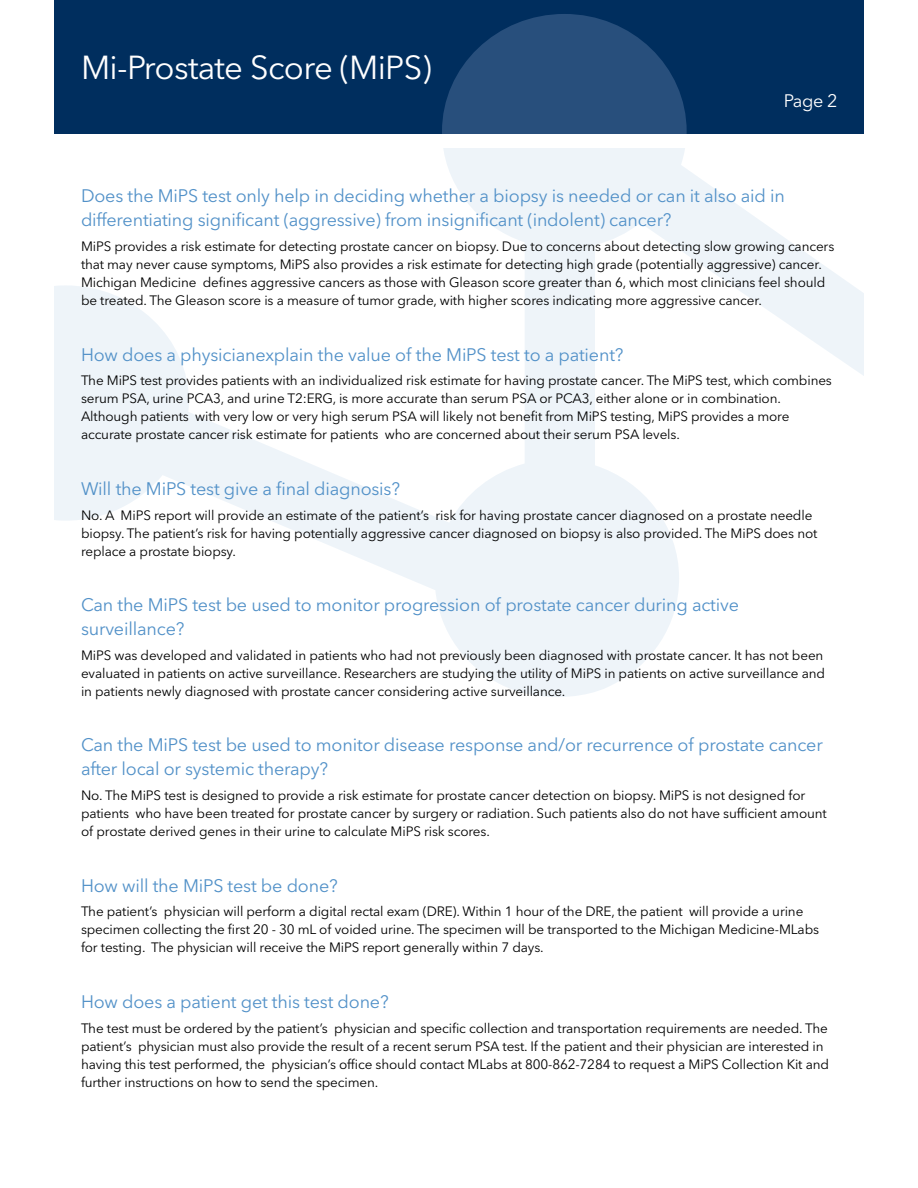
<style>
.page{position:relative;width:918px;height:1188px;background:#fff}
.page>*{position:absolute;margin:0;border:0;box-sizing:border-box;transform-origin:0 0}
.t1{font:33px "Avenir Next LT Pro";letter-spacing:-.02em;color:#fff}
.t2{font:18px/24px "Avenir Next LT Pro";letter-spacing:-.01em;color:#5291c8}
.t3{font:18px "Avenir Next LT Pro";color:#fff}
.t4{font:13.5px/18px "Avenir Next LT Pro";letter-spacing:-.01em;color:#000}
</style>
<div class="page">
<div style="left:54px;top:0;width:810px;height:134px;background:#002e5e"></div>
<svg style="left:442px;top:14px;width:245px;height:120px;fill:#284f7c"></svg>
<svg style="left:54px;top:148px;width:810px;height:549px"></svg>
<h1 class="t1" style="left:81px;top:48px;width:352px">Mi-Prostate Score (MiPS)</h1>
<h2 class="t3" style="left:784px;top:90px;width:55px">Page 2</h2>
<h2 class="t2" style="left:81px;top:184px;width:706px">Does the MiPS test only help in deciding whether a biopsy is needed or can it also aid in differentiating significant (aggressive) from insignificant (indolent) cancer?</h2>
<p class="t4" style="left:81px;top:237px;width:755px">MiPS provides a risk estimate for detecting prostate cancer on biopsy. Due to concerns about detecting slow growing cancers that may never cause symptoms, MiPS also provides a risk estimate for detecting high grade (potentially aggressive) cancer.<br>Michigan Medicine defines aggressive cancers as those with Gleason score greater than 6, which most clinicians feel should be treated. The Gleason score is a measure of tumor grade, with higher scores indicating more aggressive cancer.</p>
<h2 class="t2" style="left:81px;top:342px;width:544px">How does a physicianexplain the value of the MiPS test to a patient?</h2>
<p class="t4" style="left:81px;top:372px;width:752px">The MiPS test provides patients with an individualized risk estimate for having prostate cancer. The MiPS test, which combines serum PSA, urine PCA3, and urine T2:ERG, is more accurate than serum PSA or PCA3, either alone or in combination.<br>Although patients with very low or very high serum PSA will likely not benefit from MiPS testing, MiPS provides a more accurate prostate cancer risk estimate for patients who are concerned about their serum PSA levels.</p>
<h2 class="t2" style="left:81px;top:477px;width:321px">Will the MiPS test give a final diagnosis?</h2>
<p class="t4" style="left:81px;top:506px;width:738px">No. A MiPS report will provide an estimate of the patient’s risk for having prostate cancer diagnosed on a prostate needle biopsy. The patient’s risk for having potentially aggressive cancer diagnosed on biopsy is also provided. The MiPS does not replace a prostate biopsy.</p>
<h2 class="t2" style="left:81px;top:593px;width:660px">Can the MiPS test be used to monitor progression of prostate cancer during active surveillance?</h2>
<p class="t4" style="left:81px;top:646px;width:746px">MiPS was developed and validated in patients who had not previously been diagnosed with prostate cancer. It has not been evaluated in patients on active surveillance. Researchers are studying the utility of MiPS in patients on active surveillance and in patients newly diagnosed with prostate cancer considering active surveillance.</p>
<h2 class="t2" style="left:81px;top:733px;width:743px">Can the MiPS test be used to monitor disease response and/or recurrence of prostate cancer after local or systemic therapy?</h2>
<p class="t4" style="left:81px;top:786px;width:747px">No. The MiPS test is designed to provide a risk estimate for prostate cancer detection on biopsy. MiPS is not designed for patients who have been treated for prostate cancer by surgery or radiation. Such patients also do not have sufficient amount of prostate derived genes in their urine to calculate MiPS risk scores.</p>
<h2 class="t2" style="left:81px;top:873px;width:258px">How will the MiPS test be done?</h2>
<p class="t4" style="left:81px;top:903px;width:740px">The patient’s physician will perform a digital rectal exam (DRE). Within 1 hour of the DRE, the patient will provide a urine specimen collecting the first 20 - 30 mL of voided urine. The specimen will be transported to the Michigan Medicine-MLabs for testing. The physician will receive the MiPS report generally within 7 days.</p>
<h2 class="t2" style="left:81px;top:990px;width:309px">How does a patient get this test done?</h2>
<p class="t4" style="left:81px;top:1019px;width:750px">The test must be ordered by the patient’s physician and specific collection and transportation requirements are needed. The patient’s physician must also provide the result of a recent serum PSA test. If the patient and their physician are interested in having this test performed, the physician’s office should contact MLabs at 800-862-7284 to request a MiPS Collection Kit and further instructions on how to send the specimen.</p>
</div>
